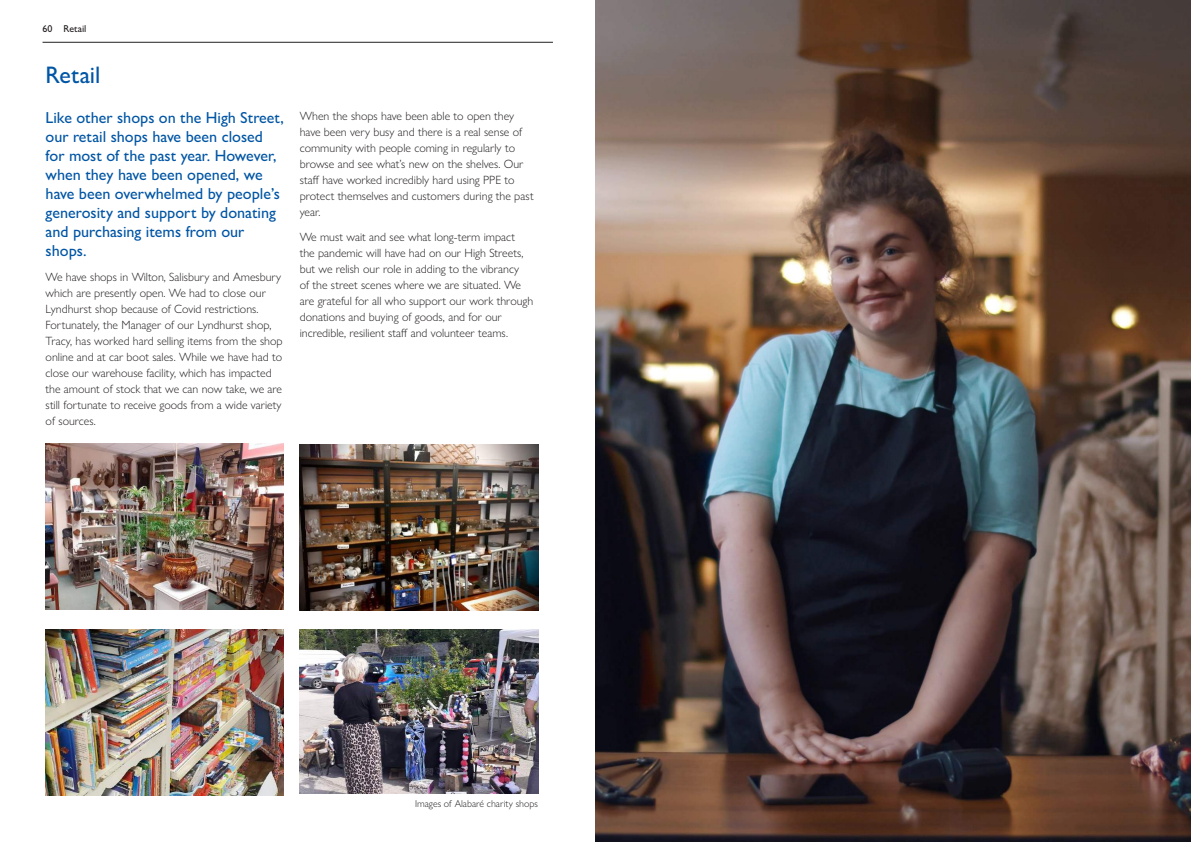
<style>
.page{position:relative;width:1191px;height:842px;background:#fff}
.page>*{position:absolute;margin:0;border:0;box-sizing:border-box;transform-origin:0 0}
.t1{font:500 24px "Gill Sans Nova";color:#0155a5}
.t2{font:500 16px/19px "Gill Sans Nova";color:#0155a5}
.t3{font:300 12px/16px "Gill Sans Nova";color:#231f20}
.t4{font:300 10px "Gill Sans Nova";color:#231f20}
.t5{font:500 10px "Gill Sans Nova";color:#231f20}
</style>
<div class="page">
<img style="left:46px;top:444px;width:238px;height:166px">
<img style="left:46px;top:629px;width:238px;height:166px">
<img style="left:300px;top:629px;width:238px;height:165px">
<hr style="left:43px;top:42px;width:510px;height:1px;background:#231f20">
<img style="left:300px;top:445px;width:238px;height:166px">
<img style="left:595px;top:0;width:596px;height:842px">
<p class="t5" style="left:43px;top:22px;width:45px">60 Retail</p>
<h1 class="t1" style="left:46px;top:60px;width:56px">Retail</h1>
<p class="t2" style="left:46px;top:108px;width:240px">Like other shops on the High Street, our retail shops have been closed for most of the past year. However, when they have been opened, we have been overwhelmed by people’s generosity and support by donating and purchasing items from our shops.</p>
<p class="t3" style="left:46px;top:268px;width:238px">We have shops in Wilton, Salisbury and Amesbury which are presently open. We had to close our Lyndhurst shop because of Covid restrictions.<br>Fortunately, the Manager of our Lyndhurst shop, Tracy, has worked hard selling items from the shop online and at car boot sales. While we have had to close our warehouse facility, which has impacted the amount of stock that we can now take, we are still fortunate to receive goods from a wide variety of sources.</p>
<p class="t3" style="left:300px;top:108px;width:235px">When the shops have been able to open they have been very busy and there is a real sense of community with people coming in regularly to browse and see what’s new on the shelves. Our staff have worked incredibly hard using PPE to protect themselves and customers during the past year.</p>
<p class="t3" style="left:300px;top:229px;width:235px">We must wait and see what long-term impact<br>the pandemic will have had on our High Streets, but we relish our role in adding to the vibrancy<br>of the street scenes where we are situated. We are grateful for all who support our work through donations and buying of goods, and for our incredible, resilient staff and volunteer teams.</p>
<p class="t4" style="left:415px;top:797px;width:124px">Images of Alabaré charity shops</p>
</div>
